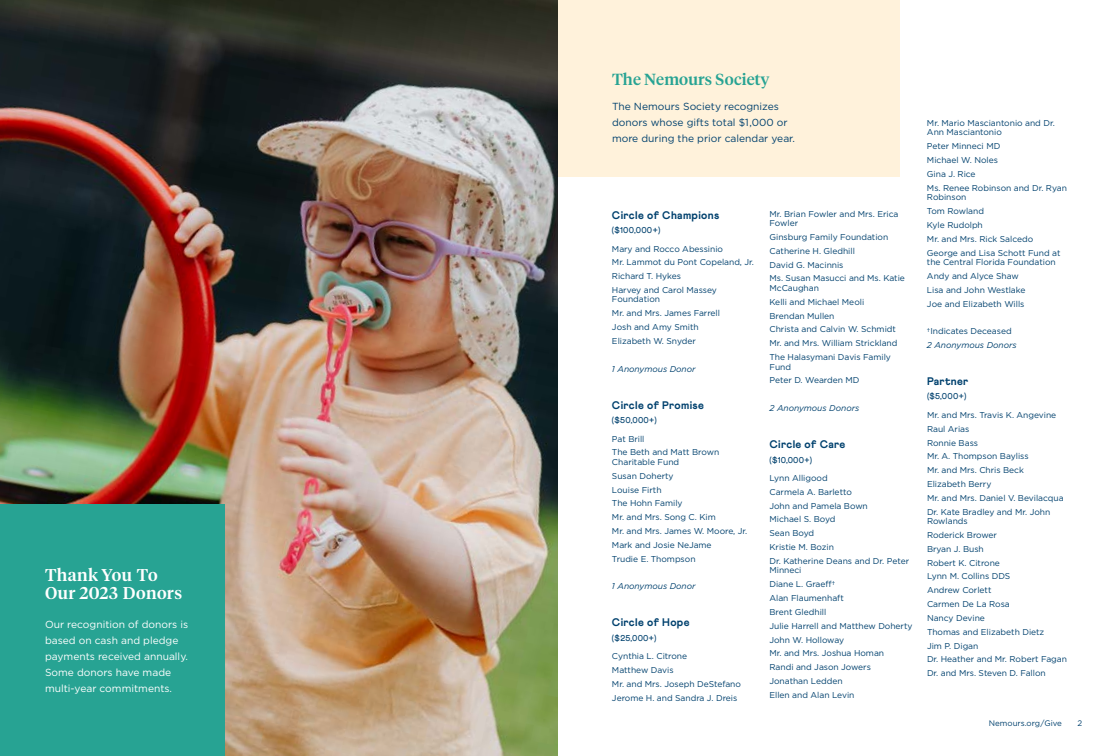
<style>
.page{position:relative;width:1116px;height:756px;background:#fff}
.page>*{position:absolute;margin:0;border:0;box-sizing:border-box;transform-origin:0 0}
.t1{font:500 17px/18px "Tiempos Headline";letter-spacing:.025em;color:#fff}
.t2{font:500 16px "Tiempos Headline";letter-spacing:.01em;color:#27a393}
.t3{font:800 11px "Athletics";letter-spacing:.03em;color:#00416e}
.t4{font:10.2px/16px "Gotham";color:#fff}
.t5{font:10.2px/16px "Gotham";color:#00416e}
.t6{font:8.5px/13.8px "Gotham";letter-spacing:-.005em;color:#00416e}
.t7{font:italic 8.5px "Gotham";letter-spacing:-.005em;color:#00416e}
.t8{font:500 8.5px "Athletics";letter-spacing:.03em;color:#00416e}
.t9{font:8px "Gotham";color:#00416e}
</style>
<div class="page">
<div style="left:558px;top:0;width:342px;height:176px;background:#fff2db"></div>
<img style="left:0;top:0;width:558px;height:756px">
<div style="left:0;top:504px;width:225px;height:252px;background:#27a393"></div>
<h1 class="t1" style="left:45px;top:565px;width:139px">Thank You To<br>Our 2023 Donors</h1>
<p class="t4" style="left:45px;top:616px;width:145px">Our recognition of donors is based on cash and pledge payments received annually.<br>Some donors have made multi-year commitments.</p>
<h2 class="t2" style="left:612px;top:68px;width:159px">The Nemours Society</h2>
<p class="t5" style="left:612px;top:98px;width:185px">The Nemours Society recognizes donors whose gifts total $1,000 or more during the prior calendar year.</p>
<p class="t3" style="left:612px;top:208px;width:109px">Circle of Champions</p>
<p class="t8" style="left:612px;top:225px;width:50px">($100,000+)</p>
<p class="t6" style="left:612px;top:241px;width:143px">Mary and Rocco Abessinio<br>Mr. Lammot du Pont Copeland, Jr.<br>Richard T. Hykes<br>Harvey and Carol Massey</p>
<p class="t6" style="left:612px;top:292px;width:110px">Foundation<br>Mr. and Mrs. James Farrell<br>Josh and Amy Smith<br>Elizabeth W. Snyder</p>
<p class="t7" style="left:612px;top:363px;width:85px">1 Anonymous Donor</p>
<p class="t3" style="left:612px;top:398px;width:94px">Circle of Promise</p>
<p class="t8" style="left:612px;top:415px;width:46px">($50,000+)</p>
<p class="t6" style="left:612px;top:431px;width:109px">Pat Brill<br>The Beth and Matt Brown</p>
<p class="t6" style="left:612px;top:455px;width:137px">Charitable Fund<br>Susan Doherty<br>Louise Firth<br>The Hohn Family<br>Mr. and Mrs. Song C. Kim<br>Mr. and Mrs. James W. Moore, Jr.<br>Mark and Josie NeJame<br>Trudie E. Thompson</p>
<p class="t7" style="left:612px;top:581px;width:85px">1 Anonymous Donor</p>
<p class="t3" style="left:612px;top:616px;width:79px">Circle of Hope</p>
<p class="t8" style="left:612px;top:633px;width:46px">($25,000+)</p>
<p class="t6" style="left:612px;top:649px;width:130px">Cynthia L. Citrone<br>Matthew Davis<br>Mr. and Mrs. Joseph DeStefano<br>Jerome H. and Sandra J. Dreis</p>
<p class="t6" style="left:769px;top:209px;width:130px;line-height:9.5px">Mr. Brian Fowler and Mrs. Erica<br>Fowler</p>
<p class="t6" style="left:769px;top:230px;width:137px">Ginsburg Family Foundation<br>Catherine H. Gledhill<br>David G. Macinnis<br>Ms. Susan Masucci and Ms. Katie</p>
<p class="t6" style="left:769px;top:281px;width:129px">McCaughan<br>Kelli and Michael Meoli<br>Brendan Mullen<br>Christa and Calvin W. Schmidt<br>Mr. and Mrs. William Strickland<br>The Halasymani Davis Family</p>
<p class="t6" style="left:769px;top:359px;width:92px">Fund<br>Peter D. Wearden MD</p>
<p class="t7" style="left:769px;top:403px;width:91px">2 Anonymous Donors</p>
<p class="t3" style="left:770px;top:438px;width:77px">Circle of Care</p>
<p class="t8" style="left:770px;top:455px;width:44px">($10,000+)</p>
<p class="t6" style="left:770px;top:471px;width:141px">Lynn Alligood<br>Carmela A. Barletto<br>John and Pamela Bown<br>Michael S. Boyd<br>Sean Boyd<br>Kristie M. Bozin<br>Dr. Katherine Deans and Dr. Peter</p>
<p class="t6" style="left:770px;top:563px;width:145px">Minneci<br>Diane L. Graeff†<br>Alan Flaumenhaft<br>Brent Gledhill<br>Julie Harrell and Matthew Doherty<br>John W. Holloway<br>Mr. and Mrs. Joshua Homan<br>Randi and Jason Jowers<br>Jonathan Ledden<br>Ellen and Alan Levin</p>
<p class="t6" style="left:927px;top:118px;width:129px;line-height:9.5px">Mr. Mario Masciantonio and Dr.<br>Ann Masciantonio</p>
<p class="t6" style="left:927px;top:139px;width:142px">Peter Minneci MD<br>Michael W. Noles<br>Gina J. Rice<br>Ms. Renee Robinson and Dr. Ryan</p>
<p class="t6" style="left:927px;top:190px;width:135px">Robinson<br>Tom Rowland<br>Kyle Rudolph<br>Mr. and Mrs. Rick Salcedo<br>George and Lisa Schott Fund at</p>
<p class="t6" style="left:927px;top:255px;width:130px">the Central Florida Foundation<br>Andy and Alyce Shaw<br>Lisa and John Westlake<br>Joe and Elizabeth Wills</p>
<p class="t6" style="left:927px;top:324px;width:86px">†Indicates Deceased</p>
<p class="t7" style="left:927px;top:340px;width:91px">2 Anonymous Donors</p>
<p class="t3" style="left:927px;top:375px;width:43px">Partner</p>
<p class="t8" style="left:927px;top:392px;width:41px">($5,000+)</p>
<p class="t6" style="left:927px;top:408px;width:138px">Mr. and Mrs. Travis K. Angevine<br>Raul Arias<br>Ronnie Bass<br>Mr. A. Thompson Bayliss<br>Mr. and Mrs. Chris Beck<br>Elizabeth Berry<br>Mr. and Mrs. Daniel V. Bevilacqua<br>Dr. Kate Bradley and Mr. John</p>
<p class="t6" style="left:927px;top:514px;width:142px">Rowlands<br>Roderick Brower<br>Bryan J. Bush<br>Robert K. Citrone<br>Lynn M. Collins DDS<br>Andrew Corlett<br>Carmen De La Rosa<br>Nancy Devine<br>Thomas and Elizabeth Dietz<br>Jim P. Digan<br>Dr. Heather and Mr. Robert Fagan<br>Dr. and Mrs. Steven D. Fallon</p>
<p class="t9" style="left:989px;top:718px;width:75px">Nemours.org/Give</p>
<p class="t9" style="left:1077px;top:718px;width:6px">2</p>
</div>
